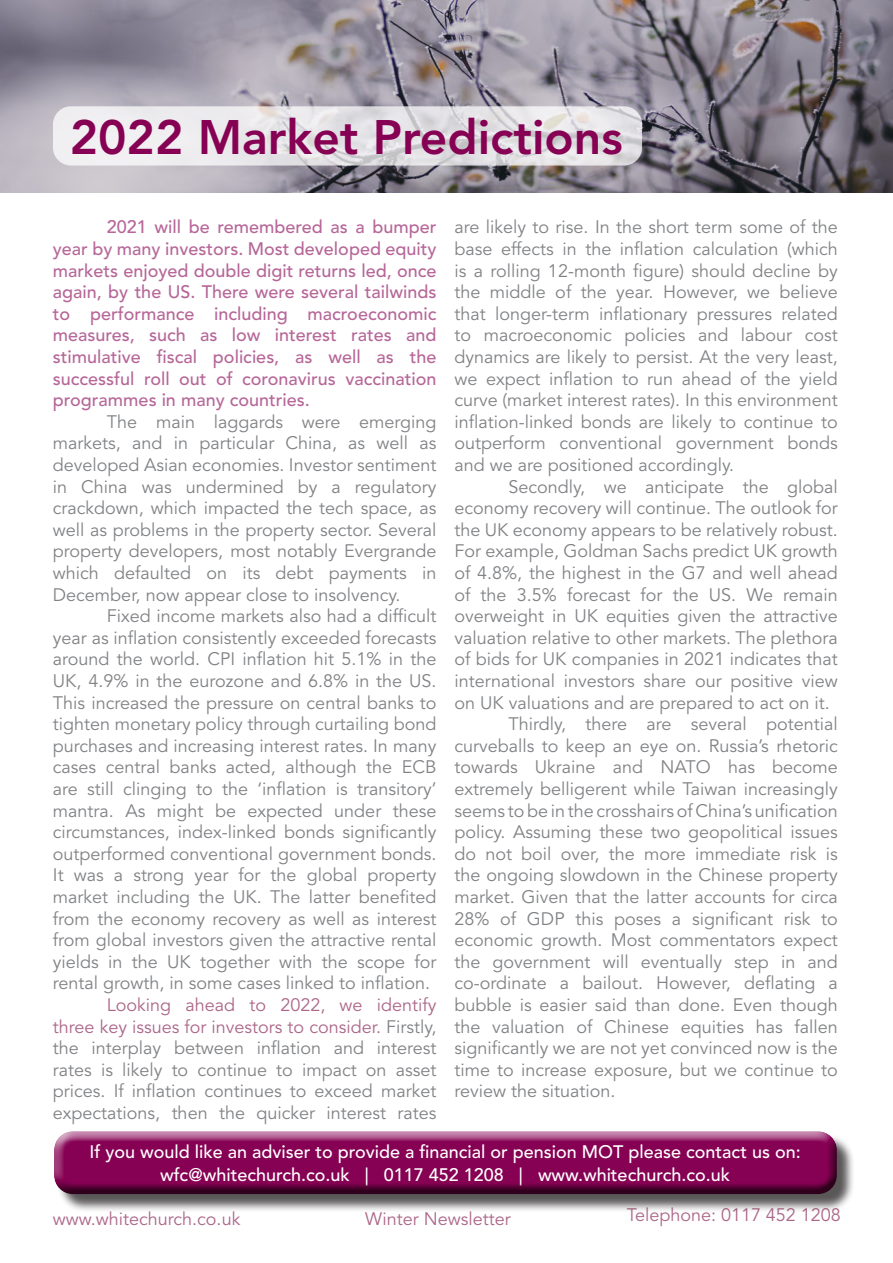
<style>
.page{position:relative;width:893px;height:1263px;background:#fff}
.page>*{position:absolute;margin:0;border:0;box-sizing:border-box;transform-origin:0 0}
.t1{font:800 48px "Avenir LT Std";color:#860153}
.t2{font:18px/21.6px "Avenir LT Std";color:#808285;text-align:justify}
.t3{font:500 18px/21.6px "Avenir LT Std";color:#b66698;text-align:justify}
.t4{font:500 18px/22.5px "Avenir LT Std";color:#fff;text-align:center}
.t5{font:18px "Avenir LT Std";color:#ac6688}
.s1{color:#ac6688}
</style>
<div class="page">
<img style="left:0;top:0;width:893px;height:193px">
<div style="left:56px;top:1133px;width:800px;height:80px;background:#231f20;opacity:.75"></div>
<div style="left:46px;top:1122px;width:796px;height:69px;background:#fff;opacity:.75"></div>
<div style="left:48px;top:1134px;width:796px;height:69px;background:#231f20;opacity:.75"></div>
<svg style="left:53px;top:106px;width:589px;height:60px;background:#e4e2e5"></svg>
<p class="t1" style="left:70px;top:109px;width:554px">2022 Market Predictions</p>
<p class="t3" style="left:53px;top:217px;width:385px;text-indent:54px">2021 will be remembered as a bumper year by many investors. Most developed equity markets enjoyed double digit returns led, once again, by the US. There were several tailwinds to performance including macroeconomic measures, such as low interest rates and stimulative fiscal policies, as well as the successful roll out of coronavirus vaccination programmes in many countries.</p>
<p class="t2" style="left:53px;top:411px;width:385px;text-indent:54px">The main laggards were emerging markets, and in particular China, as well as developed Asian economies. Investor sentiment in China was undermined by a regulatory crackdown, which impacted the tech space, as well as problems in the property sector. Several property developers, most notably Evergrande which defaulted on its debt payments in December, now appear close to insolvency.</p>
<p class="t2" style="left:53px;top:606px;width:385px;text-indent:54px">Fixed income markets also had a difficult year as inflation consistently exceeded forecasts around the world. CPI inflation hit 5.1% in the UK, 4.9% in the eurozone and 6.8% in the US.<br>This increased the pressure on central banks to tighten monetary policy through curtailing bond purchases and increasing interest rates. In many cases central banks acted, although the ECB are still clinging to the ‘inflation is transitory’ mantra. As might be expected under these circumstances, index-linked bonds significantly outperformed conventional government bonds.<br>It was a strong year for the global property market including the UK. The latter benefited from the economy recovery as well as interest from global investors given the attractive rental yields in the UK together with the scope for rental growth, in some cases linked to inflation.</p>
<p class="t2" style="left:53px;top:994px;width:385px;text-indent:54px"><span class="s1">Looking ahead to 2022, we identify three key issues for investors to consider.</span> Firstly, the interplay between inflation and interest rates is likely to continue to impact on asset prices. If inflation continues to exceed market expectations, then the quicker interest rates</p>
<p class="t2" style="left:454px;top:217px;width:385px">are likely to rise. In the short term some of the base effects in the inflation calculation (which is a rolling 12-month figure) should decline by the middle of the year. However, we believe that longer-term inflationary pressures related to macroeconomic policies and labour cost dynamics are likely to persist. At the very least, we expect inflation to run ahead of the yield curve (market interest rates). In this environment inflation-linked bonds are likely to continue to outperform conventional government bonds and we are positioned accordingly.</p>
<p class="t2" style="left:454px;top:476px;width:385px;text-indent:54px">Secondly, we anticipate the global economy recovery will continue. The outlook for the UK economy appears to be relatively robust.<br>For example, Goldman Sachs predict UK growth of 4.8%, the highest in the G7 and well ahead of the 3.5% forecast for the US. We remain overweight in UK equities given the attractive valuation relative to other markets. The plethora of bids for UK companies in 2021 indicates that international investors share our positive view on UK valuations and are prepared to act on it.</p>
<p class="t2" style="left:454px;top:714px;width:385px;text-indent:54px">Thirdly, there are several potential curveballs to keep an eye on. Russia’s rhetoric towards Ukraine and NATO has become extremely belligerent while Taiwan increasingly seems to be in the crosshairs of China’s unification policy. Assuming these two geopolitical issues do not boil over, the more immediate risk is the ongoing slowdown in the Chinese property market. Given that the latter accounts for circa 28% of GDP this poses a significant risk to economic growth. Most commentators expect the government will eventually step in and co-ordinate a bailout. However, deflating a bubble is easier said than done. Even though the valuation of Chinese equities has fallen significantly we are not yet convinced now is the time to increase exposure, but we continue to review the situation.</p>
<p class="t4" style="left:89px;top:1141px;width:713px">If you would like an adviser to provide a financial or pension MOT please contact us on: wfc@whitechurch.co.uk | 0117 452 1208 | www.whitechurch.co.uk</p>
<p class="t5" style="left:53px;top:1208px;width:189px">www.whitechurch.co.uk</p>
<p class="t5" style="left:365px;top:1208px;width:147px">Winter Newsletter</p>
<p class="t5" style="left:627px;top:1204px;width:216px">Telephone: 0117 452 1208</p>
</div>
